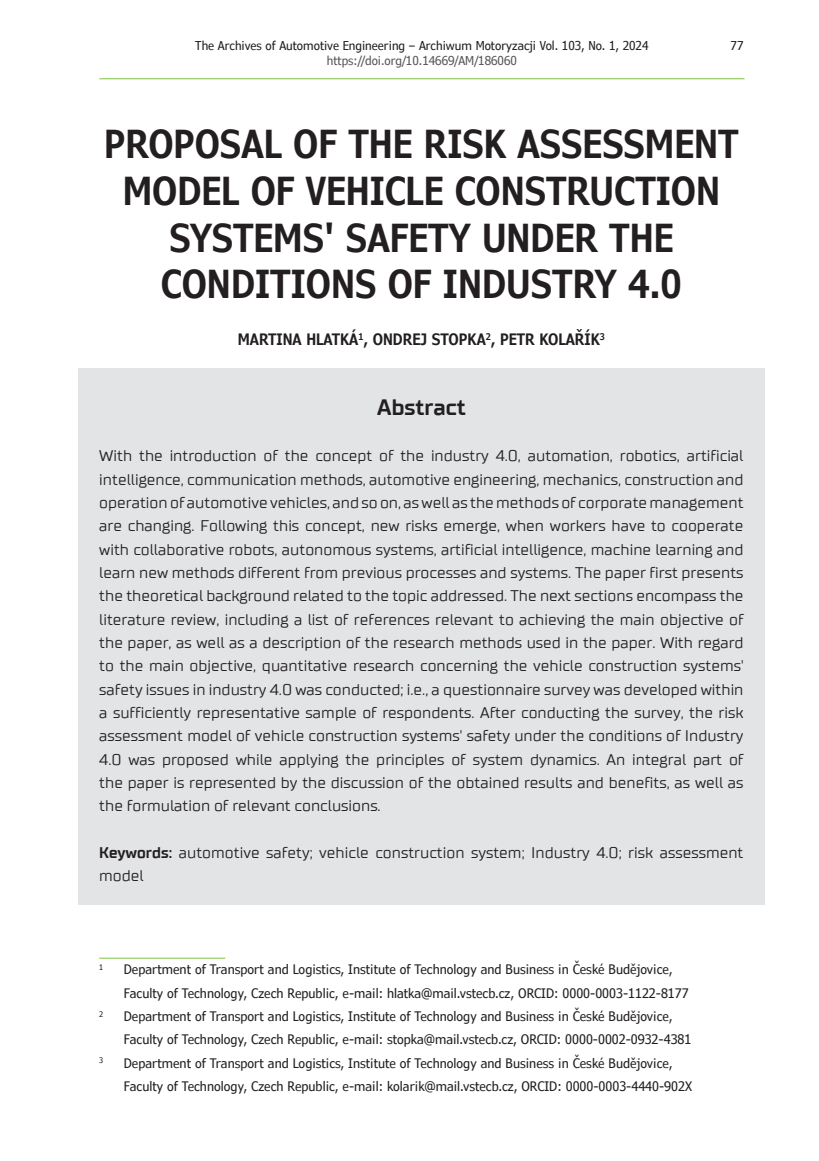
<style>
.page{position:relative;width:819px;height:1161px;background:#fff}
.page>*{position:absolute;margin:0;border:0;box-sizing:border-box;transform-origin:0 0}
.t1{font:600 condensed 38.5px/46.6px "Verdana Pro";color:#231f20;text-align:center}
.t2{font:700 22.75px "TT Supermolot";color:#231f20}
.t3{font:15.75px/23.3px "TT Supermolot";color:#231f20;text-align:justify}
.t4{font:600 condensed 15.75px "Verdana Pro";color:#231f20}
.t5{font:condensed 13.12px/23.3px "Verdana Pro";color:#231f20}
.t6{font:condensed 12.25px "Verdana Pro";color:#231f20}
.t7{font:condensed 12.25px "Verdana Pro";color:#57585a}
.t8{font:condensed 7.7px "Verdana Pro";color:#231f20}
.s1{font-weight:700}
</style>
<div class="page">
<hr style="left:99px;top:78px;width:645px;height:1px;background:#7fc241">
<div style="left:78px;top:368px;width:687px;height:536px;background:#e2e4e6"></div>
<hr style="left:99px;top:958px;width:126px;height:1px;background:#7fc241">
<p class="t6" style="left:195px;top:37px;width:454px">The Archives of Automotive Engineering – Archiwum Motoryzacji Vol. 103, No. 1, 2024</p>
<p class="t6" style="left:730px;top:37px;width:14px">77</p>
<p class="t7" style="left:327px;top:53px;width:191px">https://doi.org/10.14669/AM/186060</p>
<h1 class="t1" style="left:104px;top:121px;width:635px">PROPOSAL OF THE RISK ASSESSMENT<br>MODEL OF VEHICLE CONSTRUCTION<br>SYSTEMS' SAFETY UNDER THE<br>CONDITIONS OF INDUSTRY 4.0</h1>
<p class="t4" style="left:238px;top:329px;width:368px">MARTINA HLATKÁ<sup>1</sup>, ONDREJ STOPKA<sup>2</sup>, PETR KOLAŘÍK<sup>3</sup></p>
<h2 class="t2" style="left:377px;top:393px;width:90px">Abstract</h2>
<p class="t3" style="left:99px;top:444px;width:645px">With the introduction of the concept of the industry 4.0, automation, robotics, artificial intelligence, communication methods, automotive engineering, mechanics, construction and operation of automotive vehicles, and so on, as well as the methods of corporate management are changing. Following this concept, new risks emerge, when workers have to cooperate with collaborative robots, autonomous systems, artificial intelligence, machine learning and learn new methods different from previous processes and systems. The paper first presents the theoretical background related to the topic addressed. The next sections encompass the literature review, including a list of references relevant to achieving the main objective of the paper, as well as a description of the research methods used in the paper. With regard to the main objective, quantitative research concerning the vehicle construction systems' safety issues in industry 4.0 was conducted; i.e., a questionnaire survey was developed within a sufficiently representative sample of respondents. After conducting the survey, the risk assessment model of vehicle construction systems' safety under the conditions of Industry 4.0 was proposed while applying the principles of system dynamics. An integral part of the paper is represented by the discussion of the obtained results and benefits, as well as the formulation of relevant conclusions.</p>
<p class="t3" style="left:99px;top:840px;width:645px"><span class="s1">Keywords:</span> automotive safety; vehicle construction system; Industry 4.0; risk assessment model</p>
<p class="t8" style="left:99px;top:962px;width:6px">1</p>
<p class="t5" style="left:124px;top:958px;width:566px">Department of Transport and Logistics, Institute of Technology and Business in České Budějovice,<br>Faculty of Technology, Czech Republic, e-mail: hlatka@mail.vstecb.cz, ORCID: 0000-0003-1122-8177</p>
<p class="t8" style="left:99px;top:1009px;width:6px">2</p>
<p class="t5" style="left:124px;top:1005px;width:569px">Department of Transport and Logistics, Institute of Technology and Business in České Budějovice,<br>Faculty of Technology, Czech Republic, e-mail: stopka@mail.vstecb.cz, ORCID: 0000-0002-0932-4381</p>
<p class="t8" style="left:99px;top:1055px;width:6px">3</p>
<p class="t5" style="left:124px;top:1051px;width:569px">Department of Transport and Logistics, Institute of Technology and Business in České Budějovice,<br>Faculty of Technology, Czech Republic, e-mail: kolarik@mail.vstecb.cz, ORCID: 0000-0003-4440-902X</p>
</div>
